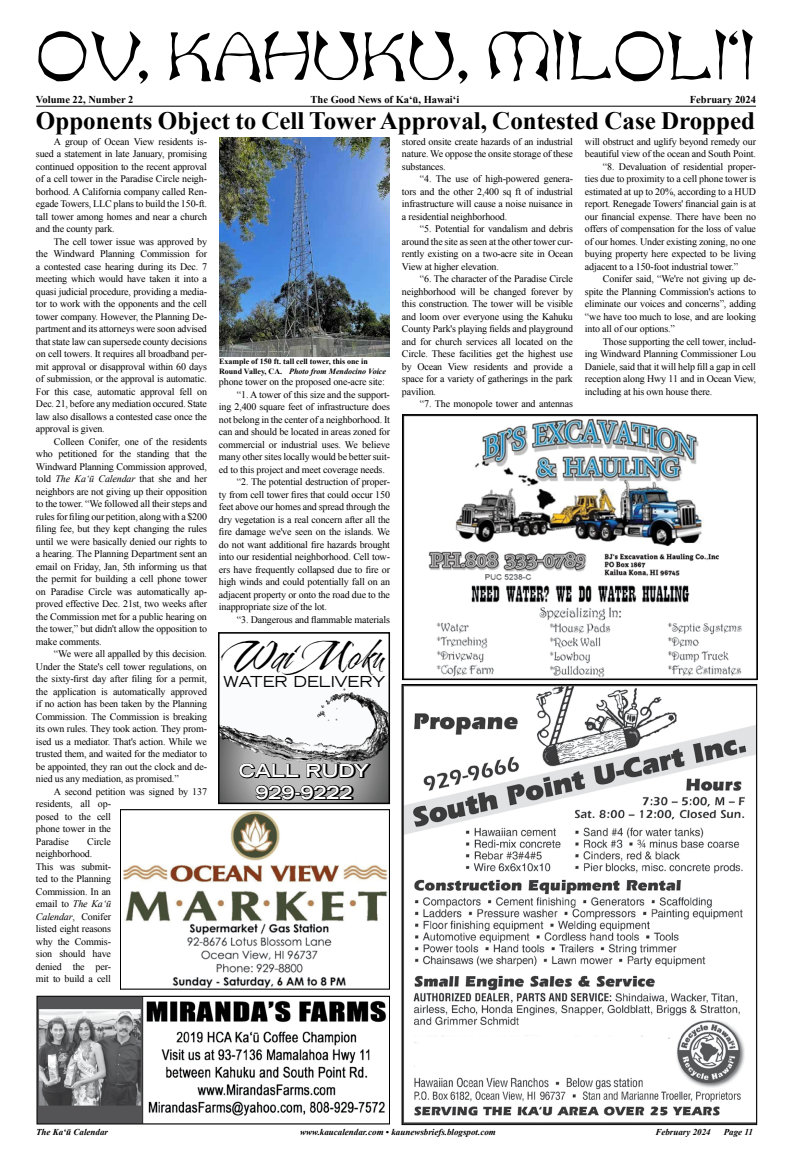
<style>
.page{position:relative;width:792px;height:1152px;background:#fff}
.page>*{position:absolute;margin:0;border:0;box-sizing:border-box;transform-origin:0 0}
.t1{font:69px "Bamboo Normal";color:#000}
.t2{font:44.6px "Cherish Font";color:#000}
.t3{font:700 25px "Times New Roman";color:#000}
.t4{font:700 expanded 18.1px/21.7px "Trade Gothic LH";color:#fff;text-align:center}
.t5{font:expanded 15.2px "Trade Gothic LH";color:#000}
.t6{font:700 10.5px "Times New Roman";color:#000}
.t7{font:10px/12.5px "Times New Roman";letter-spacing:-.015em;color:#000;text-align:justify}
.t8{font:italic 700 9px "Times New Roman";color:#000}
.t9{font:700 8px/10px "Times New Roman";color:#000}
.s1{font-style:italic}
</style>
<div class="page">
<hr style="left:36px;top:106px;width:720px;height:1px;background:#000">
<img style="left:404px;top:686px;width:351px;height:437px">
<div style="left:402px;top:684px;width:355px;height:441px;border:1px solid #000"></div>
<img style="left:123px;top:811px;width:264px;height:177px">
<div style="left:120px;top:809px;width:270px;height:181px;border:1px solid #000"></div>
<img style="left:221px;top:688px;width:167px;height:114px">
<svg style="left:240px;top:764px;width:131px;height:36px"></svg>
<svg style="left:238px;top:763px;width:62px;height:16px"></svg>
<svg style="left:306px;top:763px;width:65px;height:16px"></svg>
<svg style="left:255px;top:785px;width:98px;height:15px"></svg>
<div style="left:218px;top:632px;width:172px;height:172px;border:1px solid #000"></div>
<img style="left:39px;top:998px;width:348px;height:124px">
<div style="left:37px;top:996px;width:353px;height:128px;border:1px solid #000"></div>
<img style="left:404px;top:416px;width:352px;height:262px">
<div style="left:402px;top:414px;width:356px;height:266px;border:1px solid #000"></div>
<img style="left:219px;top:138px;width:171px;height:218px">
<h1 class="t1" style="left:36px;top:19px;width:721px">OV, KAHUKU, MILOLI‘I</h1>
<p class="t6" style="left:311px;top:92px;width:150px">The Good News of Ka‘ū, Hawai‘i</p>
<p class="t6" style="left:690px;top:92px;width:68px">February 2024</p>
<p class="t6" style="left:36px;top:92px;width:99px">Volume 22, Number 2</p>
<h3 class="t3" style="left:36px;top:103px;width:721px">Opponents Object to Cell Tower Approval, Contested Case Dropped</h3>
<p class="t7" style="left:36px;top:135px;width:173px;text-indent:18px">A group of Ocean View residents is&shy;sued a statement in late January, promising continued opposition to the recent approval of a cell tower in the Paradise Circle neigh&shy;borhood. A California company called Ren&shy;egade Towers, LLC plans to build the 150-ft. tall tower among homes and near a church and the county park.</p>
<p class="t7" style="left:36px;top:235px;width:173px;text-indent:18px">The cell tower issue was approved by the Windward Planning Commission for a contested case hearing during its Dec. 7 meeting which would have taken it into a quasi judicial procedure, providing a media&shy;tor to work with the opponents and the cell tower company. However, the Planning De&shy;partment and its attorneys were soon advised that state law can supersede county decisions on cell towers. It requires all broadband per&shy;mit approval or disapproval within 60 days of submission, or the approval is automatic.<br>For this case, automatic approval fell on Dec. 21, before any mediation occured. State law also disallows a contested case once the approval is given.</p>
<p class="t7" style="left:36px;top:435px;width:173px;text-indent:18px">Colleen Conifer, one of the residents who petitioned for the standing that the Windward Planning Commission approved, told <span class="s1">The Kaʻū Calendar</span> that she and her neighbors are not giving up their opposition to the tower. “We followed all their steps and rules for filing our petition, along with a $200 filing fee, but they kept changing the rules until we were basically denied our rights to a hearing. The Planning Department sent an email on Friday, Jan, 5th informing us that the permit for building a cell phone tower on Paradise Circle was automatically ap&shy;proved effective Dec. 21st, two weeks after the Commission met for a public hearing on the tower,” but didn't allow the opposition to make comments.</p>
<p class="t7" style="left:36px;top:647px;width:173px;text-indent:18px">“We were all appalled by this decision.<br>Under the State's cell tower regulations, on the sixty-first day after filing for a permit, the application is automatically approved if no action has been taken by the Planning Commission. The Commission is breaking its own rules. They took action. They prom&shy;ised us a mediator. That's action. While we trusted them, and waited for the mediator to be appointed, they ran out the clock and de&shy;nied us any mediation, as promised.”</p>
<p class="t7" style="left:36px;top:785px;width:173px;text-align:left;text-indent:18px">A second petition was signed by 137 residents, all op-<br>posed to the cell<br>phone tower in the<br>Paradise</p>
<p class="t7" style="left:402px;top:135px;width:173px">stored onsite create hazards of an industrial nature. We oppose the onsite storage of these substances.</p>
<p class="t7" style="left:402px;top:172px;width:173px;text-indent:18px">“4. The use of high-powered genera&shy;tors and the other 2,400 sq ft of industrial infrastructure will cause a noise nuisance in a residential neighborhood.</p>
<p class="t7" style="left:402px;top:222px;width:173px;text-indent:18px">“5. Potential for vandalism and debris around the site as seen at the other tower cur&shy;rently existing on a two-acre site in Ocean View at higher elevation.</p>
<p class="t7" style="left:402px;top:272px;width:173px;text-indent:18px">“6. The character of the Paradise Circle neighborhood will be changed forever by this construction. The tower will be visible and loom over everyone using the Kahuku County Park's playing fields and playground and for church services all located on the Circle. These facilities get the highest use by Ocean View residents and provide a space for a variety of gatherings in the park pavilion.</p>
<p class="t7" style="left:420px;top:397px;width:155px">“7. The monopole tower and antennas</p>
<p class="t7" style="left:585px;top:135px;width:173px">will obstruct and uglify beyond remedy our</p>
<p class="t7" style="left:585px;top:147px;width:173px">beautiful view of the ocean and South Point.</p>
<p class="t7" style="left:603px;top:160px;width:155px">“8. Devaluation of residential proper-</p>
<p class="t7" style="left:585px;top:172px;width:173px">ties due to proximity to a cell phone tower is</p>
<p class="t7" style="left:585px;top:185px;width:172px">estimated at up to 20%, according to a HUD</p>
<p class="t7" style="left:585px;top:197px;width:173px">report. Renegade Towers' financial gain is at</p>
<p class="t7" style="left:585px;top:210px;width:173px">our financial expense. There have been no</p>
<p class="t7" style="left:585px;top:222px;width:172px">offers of compensation for the loss of value</p>
<p class="t7" style="left:585px;top:235px;width:173px">of our homes. Under existing zoning, no one</p>
<p class="t7" style="left:585px;top:247px;width:173px">buying property here expected to be living</p>
<p class="t7" style="left:585px;top:260px;width:155px">adjacent to a 150-foot industrial tower.”</p>
<p class="t7" style="left:603px;top:272px;width:155px">Conifer said, “We're not giving up de-</p>
<p class="t7" style="left:585px;top:285px;width:173px">spite the Planning Commission's actions to</p>
<p class="t7" style="left:585px;top:297px;width:173px">eliminate our voices and concerns”, adding</p>
<p class="t7" style="left:585px;top:310px;width:173px">“we have too much to lose, and are looking</p>
<p class="t7" style="left:585px;top:322px;width:92px">into all of our options.”</p>
<p class="t7" style="left:603px;top:335px;width:155px">Those supporting the cell tower, includ-</p>
<p class="t7" style="left:585px;top:347px;width:173px">ing Windward Planning Commissioner Lou</p>
<p class="t7" style="left:585px;top:360px;width:173px">Daniele, said that it will help fill a gap in cell</p>
<p class="t7" style="left:585px;top:372px;width:173px">reception along Hwy 11 and in Ocean View,</p>
<p class="t7" style="left:585px;top:385px;width:129px">including at his own house there.</p>
<p class="t9" style="left:219px;top:356px;width:168px">Example of 150 ft. tall cell tower, this one in<br>Round Valley, CA. <span class="s1">Photo from Mendocino Voice</span></p>
<p class="t7" style="left:219px;top:375px;width:168px">phone tower on the proposed one-acre site:</p>
<p class="t7" style="left:237px;top:388px;width:154px">“1. A tower of this size and the support-</p>
<p class="t7" style="left:219px;top:400px;width:173px">ing 2,400 square feet of infrastructure does</p>
<p class="t7" style="left:219px;top:413px;width:173px">not belong in the center of a neighborhood. It</p>
<p class="t7" style="left:219px;top:425px;width:173px">can and should be located in areas zoned for</p>
<p class="t7" style="left:219px;top:438px;width:173px">commercial or industrial uses. We believe</p>
<p class="t7" style="left:219px;top:450px;width:173px">many other sites locally would be better suit-</p>
<p class="t7" style="left:219px;top:463px;width:167px">ed to this project and meet coverage needs.</p>
<p class="t7" style="left:237px;top:475px;width:154px">“2. The potential destruction of proper-</p>
<p class="t7" style="left:219px;top:488px;width:173px">ty from cell tower fires that could occur 150</p>
<p class="t7" style="left:219px;top:500px;width:172px">feet above our homes and spread through the</p>
<p class="t7" style="left:219px;top:513px;width:173px">dry vegetation is a real concern after all the</p>
<p class="t7" style="left:219px;top:525px;width:173px">fire damage we've seen on the islands. We</p>
<p class="t7" style="left:219px;top:538px;width:173px">do not want additional fire hazards brought</p>
<p class="t7" style="left:219px;top:550px;width:172px">into our residential neighborhood. Cell tow-</p>
<p class="t7" style="left:219px;top:563px;width:173px">ers have frequently collapsed due to fire or</p>
<p class="t7" style="left:219px;top:575px;width:173px">high winds and could potentially fall on an</p>
<p class="t7" style="left:219px;top:588px;width:173px">adjacent property or onto the road due to the</p>
<p class="t7" style="left:219px;top:600px;width:110px">inappropriate size of the lot.</p>
<p class="t7" style="left:237px;top:613px;width:155px">“3. Dangerous and flammable materials</p>
<h2 class="t2" style="left:223px;top:632px;width:163px">Wai Moku</h2>
<h3 class="t5" style="left:224px;top:672px;width:163px">WATER DELIVERY</h3>
<h3 class="t4" style="left:239px;top:760px;width:132px">CALL RUDY<br>929-9222</h3>
<p class="t7" style="left:36px;top:835px;width:77px;text-align:left;text-indent:51px">Circle neighborhood.<br>This was submit&shy;ted to the Planning<br>Commission. In an email to <span class="s1">The Ka‘ū<br>Calendar</span>, Conifer listed eight reasons why the Commis&shy;sion should have denied the per&shy;mit to build a cell</p>
<p class="t8" style="left:36px;top:1126px;width:74px">The Ka‘ū Calendar</p>
<p class="t8" style="left:300px;top:1126px;width:197px">www.kaucalendar.com • kaunewsbriefs.blogspot.com</p>
<p class="t8" style="left:655px;top:1126px;width:57px">February 2024</p>
<p class="t8" style="left:724px;top:1126px;width:31px">Page 11</p>
</div>
